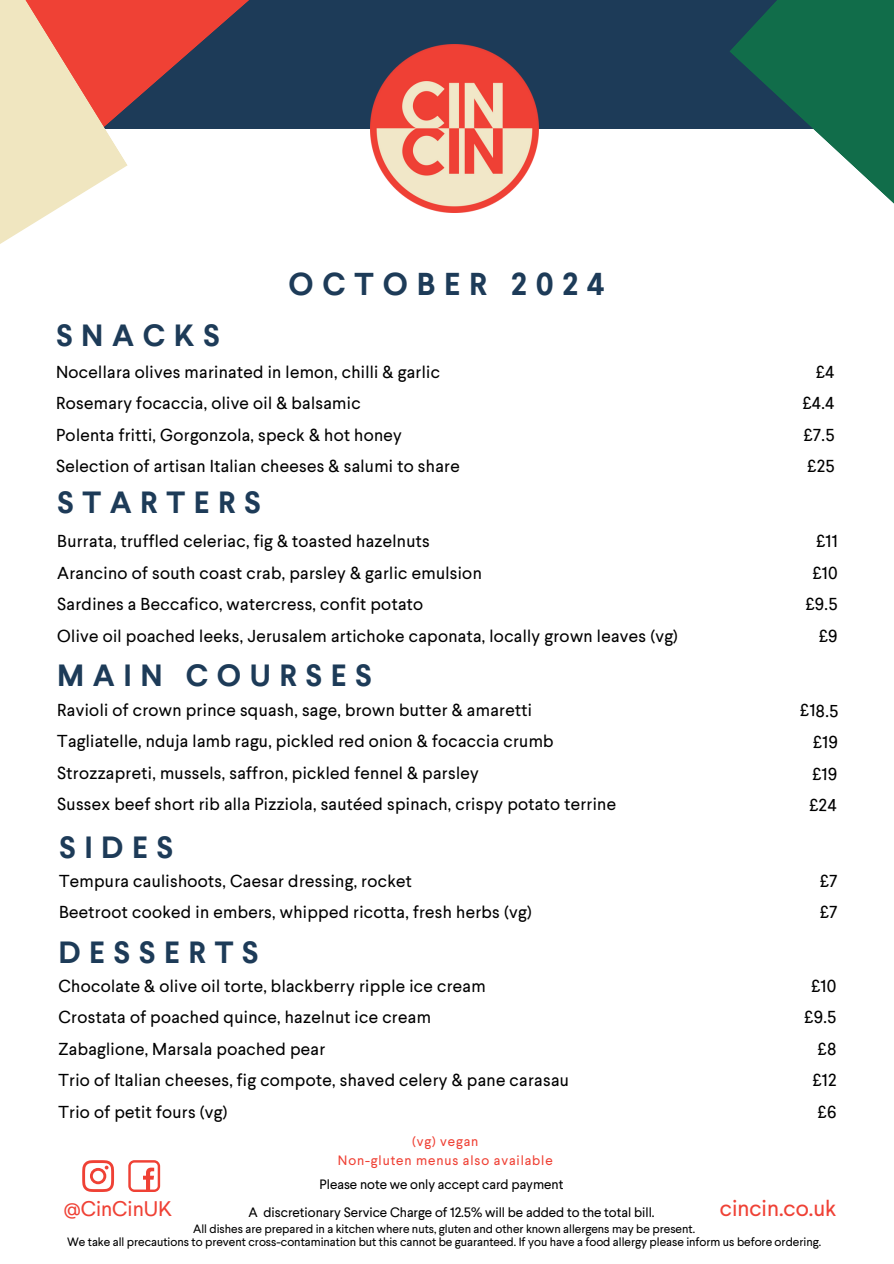
<style>
.page{position:relative;width:894px;height:1264px;background:#fff}
.page>*{position:absolute;margin:0;border:0;box-sizing:border-box;transform-origin:0 0}
.t1{font:700 31.5px "Larsseit";letter-spacing:.28em;color:#1d3b58}
.t2{font:700 30.6px "Larsseit";letter-spacing:.28em;color:#1d3b58}
.t3{font:22.65px "Larsseit";color:#ef4135}
.t4{font:21px "Larsseit";color:#ef4135}
.t5{font:17.25px/31.5px "Larsseit";letter-spacing:.02em;color:#000}
.t6{font:13.5px "Larsseit";color:#000}
.t7{font:13.5px "Larsseit";letter-spacing:.065em;color:#ef4135}
.t8{font:12px "Larsseit";color:#000}
</style>
<div class="page">
<div style="left:0;top:0;width:893px;height:128px;background:#1d3b58"></div>
<svg style="left:128px;top:0;width:340px;height:129px"></svg>
<svg style="left:0;top:0;width:128px;height:244px;fill:#f0e6c0"></svg>
<svg style="left:729px;top:0;width:164px;height:203px;fill:#116d4a"></svg>
<img style="left:370px;top:45px;width:168px;height:168px">
<svg style="left:82px;top:1160px;width:32px;height:31px"></svg>
<svg style="left:128px;top:1160px;width:32px;height:31px"></svg>
<h3 class="t2" style="left:56px;top:316px;width:165px">SNACKS</h3>
<h1 class="t1" style="left:288px;top:264px;width:318px">OCTOBER 2024</h1>
<h3 class="t5" style="left:56px;top:355px;width:405px">Nocellara olives marinated in lemon, chilli &amp; garlic Rosemary focaccia, olive oil &amp; balsamic<br>Polenta fritti, Gorgonzola, speck &amp; hot honey Selection of artisan Italian cheeses &amp; salumi to share</h3>
<h1 class="t5" style="left:802px;top:355px;width:33px;text-align:justify;text-indent:13px">£4 £4.4 £7.5 £25</h1>
<h4 class="t2" style="left:57px;top:482px;width:205px">STARTERS</h4>
<h3 class="t5" style="left:57px;top:524px;width:622px">Burrata, truffled celeriac, fig &amp; toasted hazelnuts<br>Arancino of south coast crab, parsley &amp; garlic emulsion<br>Sardines a Beccafico, watercress, confit potato<br>Olive oil poached leeks, Jerusalem artichoke caponata, locally grown leaves (vg)</h3>
<h3 class="t5" style="left:805px;top:524px;width:33px;text-align:right">£11 £10 £9.5 £9</h3>
<p class="t2" style="left:57px;top:656px;width:316px">MAIN COURSES</p>
<h2 class="t5" style="left:57px;top:693px;width:560px">Ravioli of crown prince squash, sage, brown butter &amp; amaretti Tagliatelle, nduja lamb ragu, pickled red onion &amp; focaccia crumb Strozzapreti, mussels, saffron, pickled fennel &amp; parsley<br>Sussex beef short rib alla Pizziola, sautéed spinach, crispy potato terrine</h2>
<h4 class="t5" style="left:811px;top:694px;width:29px;text-align:justify;text-indent:-11px;rotate:1deg">£18.5 £19 £19 £24</h4>
<h4 class="t2" style="left:59px;top:828px;width:116px">SIDES</h4>
<h4 class="t5" style="left:59px;top:864px;width:474px">Tempura caulishoots, Caesar dressing, rocket<br>Beetroot cooked in embers, whipped ricotta, fresh herbs (vg)</h4>
<h2 class="t5" style="left:819px;top:864px;width:19px">£7 £7</h2>
<p class="t2" style="left:58px;top:932px;width:202px">DESSERTS</p>
<h1 class="t5" style="left:58px;top:969px;width:512px">Chocolate &amp; olive oil torte, blackberry ripple ice cream<br>Crostata of poached quince, hazelnut ice cream<br>Zabaglione, Marsala poached pear<br>Trio of Italian cheeses, fig compote, shaved celery &amp; pane carasau Trio of petit fours (vg)</h1>
<h3 class="t5" style="left:804px;top:969px;width:33px;text-align:right">£10 £9.5 £8 £12 £6</h3>
<h1 class="t7" style="left:412px;top:1132px;width:68px">(vg) vegan</h1>
<h3 class="t7" style="left:338px;top:1151px;width:216px">Non-gluten menus also available</h3>
<h3 class="t6" style="left:319px;top:1176px;width:245px">Please note we only accept card payment</h3>
<h3 class="t8" style="left:193px;top:1220px;width:503px">All dishes are prepared in a kitchen where nuts, gluten and other known allergens may be present.</h3>
<h1 class="t8" style="left:67px;top:1233px;width:755px">We take all precautions to prevent cross-contamination but this cannot be guaranteed. If you have a food allergy please inform us before ordering.</h1>
<h3 class="t3" style="left:719px;top:1193px;width:118px">cincin.co.uk</h3>
<h1 class="t4" style="left:64px;top:1195px;width:110px">@CinCinUK</h1>
<h3 class="t6" style="left:248px;top:1203px;width:407px">A discretionary Service Charge of 12.5% will be added to the total bill.</h3>
</div>
